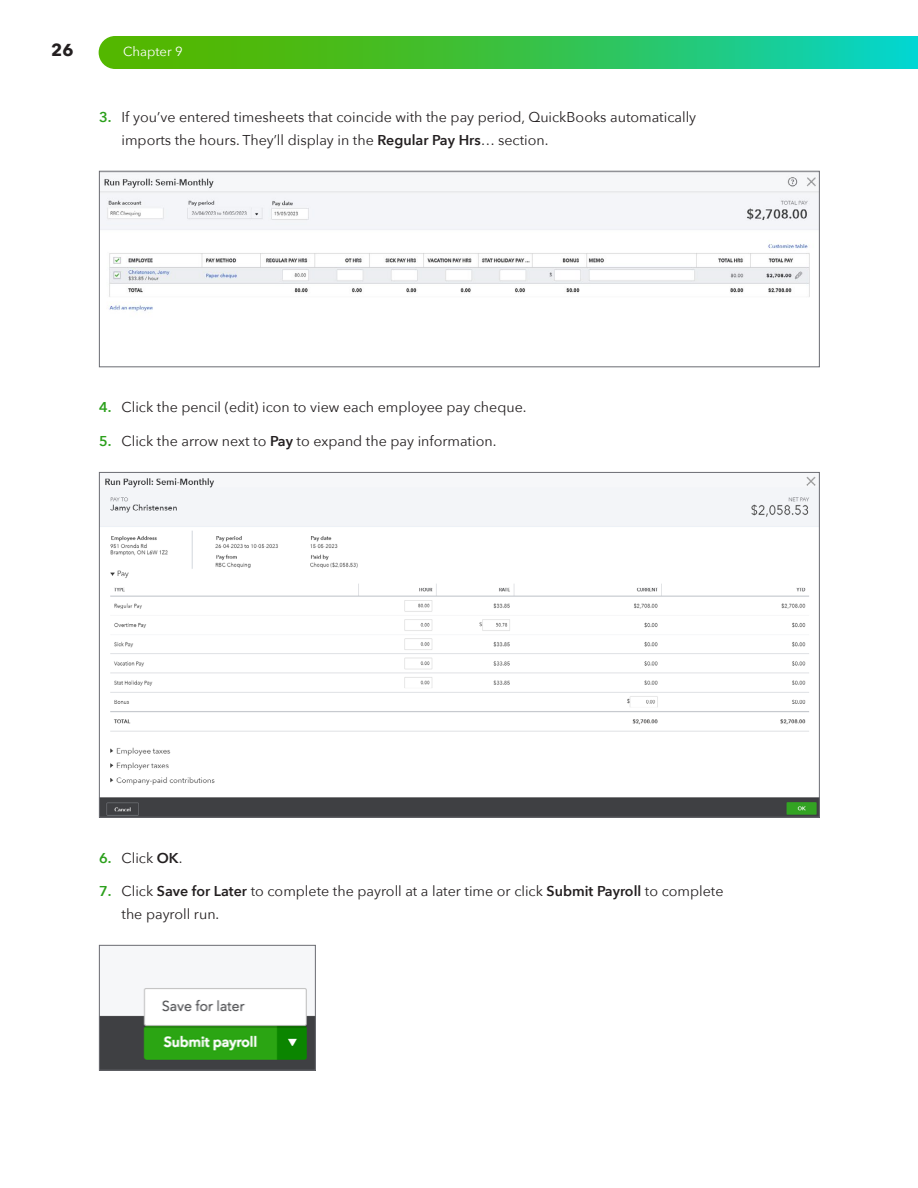
<style>
.page{position:relative;width:918px;height:1188px;background:#fff}
.page>*{position:absolute;margin:0;border:0;box-sizing:border-box;transform-origin:0 0}
.t1{font:700 17.25px "Avenir Next";color:#231f20}
.t2{font:14.25px/22.5px "Avenir Next";color:#231f20}
.t3{font:13.2px "Avenir Next";color:#fff}
.s1{font-weight:600;color:#2ca01c}
.s2{font-weight:600}
</style>
<div class="page">
<svg style="left:99px;top:36px;width:819px;height:33px;background:#35c24f"></svg>
<img style="left:101px;top:174px;width:717px;height:137px">
<div style="left:99px;top:171px;width:721px;height:196px;border:1px solid #6b6c72"></div>
<img style="left:101px;top:476px;width:717px;height:340px">
<img style="left:101px;top:987px;width:213px;height:82px">
<div style="left:99px;top:945px;width:217px;height:126px;border:1px solid #6b6c72"></div>
<p class="t1" style="left:51px;top:35px;width:24px">26</p>
<p class="t3" style="left:123px;top:41px;width:61px">Chapter 9</p>
<p class="t2" style="left:122px;top:105px;width:576px;text-indent:-22px"><span class="s1">3.</span> If you’ve entered timesheets that coincide with the pay period, QuickBooks automatically imports the hours. They’ll display in the <span class="s2">Regular Pay Hrs</span>… section.</p>
<p class="t2" style="left:99px;top:395px;width:429px"><span class="s1">4.</span> Click the pencil (edit) icon to view each employee pay cheque.</p>
<p class="t2" style="left:99px;top:429px;width:399px"><span class="s1">5.</span> Click the arrow next to <span class="s2">Pay</span> to expand the pay information.</p>
<p class="t2" style="left:99px;top:846px;width:85px"><span class="s1">6.</span> Click <span class="s2">OK</span>.</p>
<p class="t2" style="left:122px;top:880px;width:604px;text-indent:-22px"><span class="s1">7.</span> Click <span class="s2">Save for Later</span> to complete the payroll at a later time or click <span class="s2">Submit Payroll</span> to complete the payroll run.</p>
</div>
